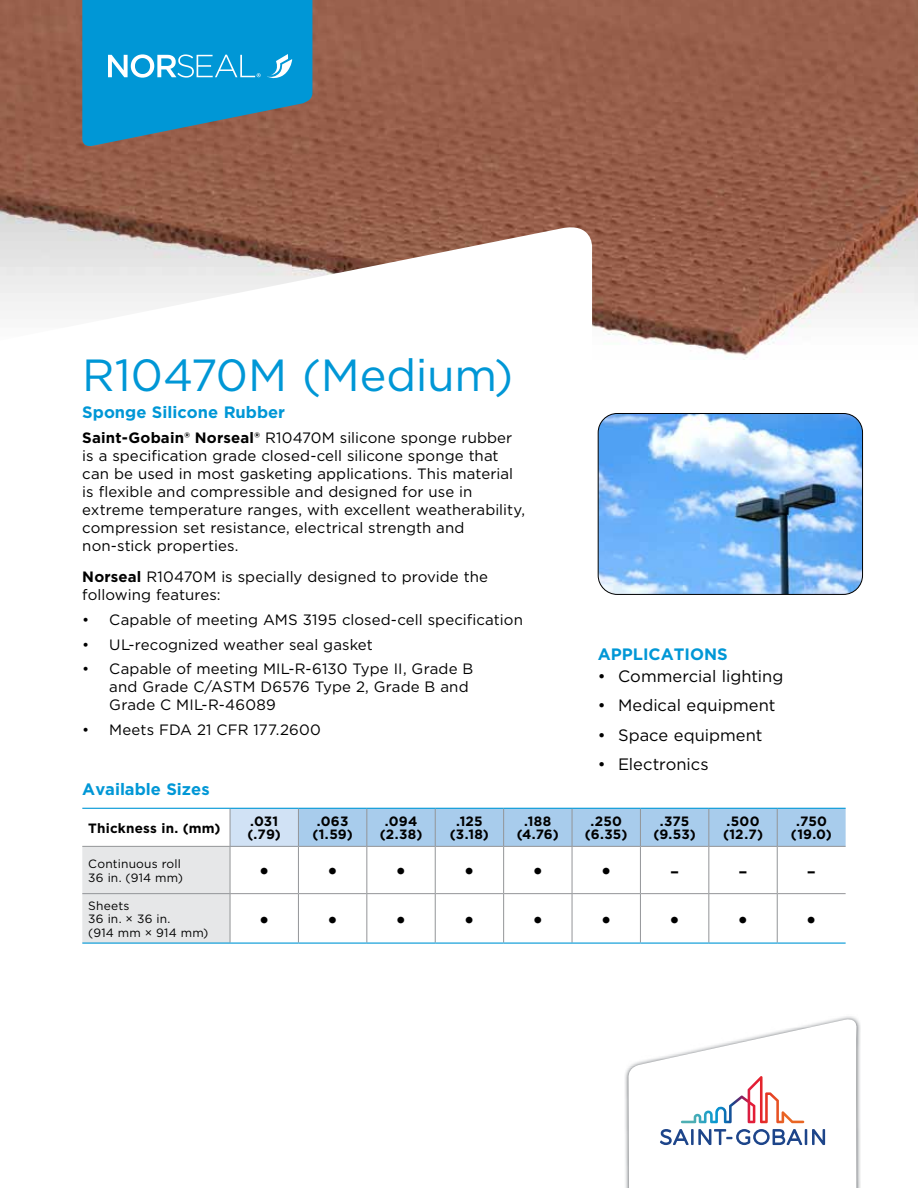
<style>
.page{position:relative;width:918px;height:1188px;background:#fff}
.page>*{position:absolute;margin:0;border:0;box-sizing:border-box;transform-origin:0 0}
.t1{font:45px "Gotham";letter-spacing:-.005em;color:#0097d6}
.t2{font:25.5px "Gotham";color:#000}
.t3{font:16.5px "Gotham";color:#000}
.t4{font:700 16.5px "Gotham";color:#0097d6}
.t5{font:15px/18px "Gotham";letter-spacing:.005em;color:#000}
.t6{font:700 13.5px/13.5px "Gotham";letter-spacing:.015em;color:#000;text-align:center}
.t7{font:12px/13.5px "Gotham";letter-spacing:.015em;color:#000}
.s1{font-weight:700}
</style>
<div class="page">
<img style="left:625px;top:1019px;width:236px;height:169px">
<svg style="left:628px;top:1016px;width:229px;height:172px"></svg>
<img style="left:0;top:0;width:918px;height:358px">
<img style="left:598px;top:413px;width:265px;height:181px">
<div style="left:598px;top:413px;width:265px;height:182px;border:1px solid #000;border-radius:19px"></div>
<svg style="left:0;top:222px;width:592px;height:710px"></svg>
<div style="left:230px;top:808px;width:68px;height:38px;background:#d1e2f5"></div>
<div style="left:299px;top:809px;width:547px;height:37px;background:#a8ccec"></div>
<div style="left:82px;top:847px;width:148px;height:96px;background:#e6e7e8"></div>
<hr style="left:298px;top:809px;width:1px;height:37px;background:#939598">
<hr style="left:298px;top:808px;width:69px;height:1px;background:#0097d6">
<hr style="left:367px;top:808px;width:68px;height:1px;background:#0097d6">
<hr style="left:435px;top:808px;width:69px;height:1px;background:#0097d6">
<hr style="left:504px;top:808px;width:68px;height:1px;background:#0097d6">
<hr style="left:572px;top:808px;width:68px;height:1px;background:#0097d6">
<hr style="left:298px;top:846px;width:69px;height:1px;background:#939598">
<hr style="left:367px;top:846px;width:68px;height:1px;background:#939598">
<hr style="left:435px;top:846px;width:69px;height:1px;background:#939598">
<hr style="left:504px;top:846px;width:68px;height:1px;background:#939598">
<hr style="left:572px;top:846px;width:68px;height:1px;background:#939598">
<hr style="left:366px;top:809px;width:1px;height:37px;background:#939598">
<hr style="left:435px;top:809px;width:1px;height:37px;background:#939598">
<hr style="left:503px;top:809px;width:1px;height:37px;background:#939598">
<hr style="left:572px;top:809px;width:1px;height:37px;background:#939598">
<hr style="left:640px;top:809px;width:1px;height:37px;background:#939598">
<hr style="left:708px;top:809px;width:1px;height:37px;background:#939598">
<hr style="left:777px;top:809px;width:1px;height:37px;background:#939598">
<hr style="left:640px;top:847px;width:1px;height:46px;background:#939598">
<hr style="left:708px;top:847px;width:1px;height:46px;background:#939598">
<hr style="left:777px;top:847px;width:1px;height:46px;background:#939598">
<hr style="left:640px;top:894px;width:1px;height:49px;background:#939598">
<hr style="left:708px;top:894px;width:1px;height:49px;background:#939598">
<hr style="left:777px;top:894px;width:1px;height:49px;background:#939598">
<hr style="left:230px;top:846px;width:68px;height:1px;background:#939598">
<hr style="left:230px;top:847px;width:1px;height:46px;background:#939598">
<hr style="left:298px;top:847px;width:1px;height:46px;background:#939598">
<hr style="left:366px;top:847px;width:1px;height:46px;background:#939598">
<hr style="left:435px;top:847px;width:1px;height:46px;background:#939598">
<hr style="left:503px;top:847px;width:1px;height:46px;background:#939598">
<hr style="left:572px;top:847px;width:1px;height:46px;background:#939598">
<hr style="left:640px;top:846px;width:69px;height:1px;background:#939598">
<hr style="left:709px;top:846px;width:68px;height:1px;background:#939598">
<hr style="left:777px;top:846px;width:69px;height:1px;background:#939598">
<hr style="left:82px;top:893px;width:148px;height:1px;background:#939598">
<hr style="left:230px;top:893px;width:68px;height:1px;background:#939598">
<hr style="left:230px;top:894px;width:1px;height:49px;background:#939598">
<hr style="left:298px;top:893px;width:69px;height:1px;background:#939598">
<hr style="left:298px;top:894px;width:1px;height:49px;background:#939598">
<hr style="left:367px;top:893px;width:68px;height:1px;background:#939598">
<hr style="left:366px;top:894px;width:1px;height:49px;background:#939598">
<hr style="left:435px;top:893px;width:69px;height:1px;background:#939598">
<hr style="left:435px;top:894px;width:1px;height:49px;background:#939598">
<hr style="left:504px;top:893px;width:68px;height:1px;background:#939598">
<hr style="left:503px;top:894px;width:1px;height:49px;background:#939598">
<hr style="left:572px;top:893px;width:68px;height:1px;background:#939598">
<hr style="left:572px;top:894px;width:1px;height:49px;background:#939598">
<hr style="left:640px;top:893px;width:69px;height:1px;background:#939598">
<hr style="left:709px;top:893px;width:68px;height:1px;background:#939598">
<hr style="left:777px;top:893px;width:69px;height:1px;background:#939598">
<hr style="left:82px;top:943px;width:148px;height:1px;background:#0097d6">
<hr style="left:230px;top:943px;width:68px;height:1px;background:#0097d6">
<hr style="left:298px;top:943px;width:69px;height:1px;background:#0097d6">
<hr style="left:367px;top:943px;width:68px;height:1px;background:#0097d6">
<hr style="left:435px;top:943px;width:69px;height:1px;background:#0097d6">
<hr style="left:504px;top:943px;width:68px;height:1px;background:#0097d6">
<hr style="left:572px;top:943px;width:68px;height:1px;background:#0097d6">
<hr style="left:640px;top:943px;width:69px;height:1px;background:#0097d6">
<hr style="left:709px;top:943px;width:68px;height:1px;background:#0097d6">
<hr style="left:777px;top:943px;width:69px;height:1px;background:#0097d6">
<hr style="left:230px;top:808px;width:68px;height:1px;background:#0097d6">
<hr style="left:640px;top:808px;width:69px;height:1px;background:#0097d6">
<hr style="left:709px;top:808px;width:68px;height:1px;background:#0097d6">
<hr style="left:777px;top:808px;width:69px;height:1px;background:#0097d6">
<hr style="left:82px;top:808px;width:148px;height:1px;background:#0097d6">
<hr style="left:230px;top:809px;width:1px;height:37px;background:#939598">
<hr style="left:82px;top:846px;width:148px;height:1px;background:#939598">
<svg style="left:82px;top:0;width:230px;height:148px;background:#2191c0"></svg>
<h1 class="t1" style="left:82px;top:347px;width:433px">R10470M (Medium)</h1>
<p class="t4" style="left:82px;top:401px;width:204px">Sponge Silicone Rubber</p>
<p class="t5" style="left:82px;top:428px;width:444px"><span class="s1">Saint-Gobain® Norseal®</span> R10470M silicone sponge rubber is a specification grade closed-cell silicone sponge that can be used in most gasketing applications. This material is flexible and compressible and designed for use in extreme temperature ranges, with excellent weatherability, compression set resistance, electrical strength and non-stick properties.</p>
<p class="t5" style="left:82px;top:567px;width:407px"><span class="s1">Norseal</span> R10470M is specially designed to provide the following features:</p>
<p class="t5" style="left:82px;top:610px;width:442px">• Capable of meeting AMS 3195 closed-cell specification</p>
<p class="t5" style="left:82px;top:635px;width:292px">• UL-recognized weather seal gasket</p>
<p class="t5" style="left:109px;top:660px;width:366px;text-indent:-27px">• Capable of meeting MIL-R-6130 Type II, Grade B and Grade C/ASTM D6576 Type 2, Grade B and<br>Grade C MIL-R-46089</p>
<p class="t5" style="left:82px;top:720px;width:240px">• Meets FDA 21 CFR 177.2600</p>
<p class="t4" style="left:598px;top:643px;width:131px">APPLICATIONS</p>
<p class="t3" style="left:598px;top:666px;width:187px">• Commercial lighting</p>
<p class="t3" style="left:598px;top:695px;width:179px">• Medical equipment</p>
<p class="t3" style="left:598px;top:724px;width:166px">• Space equipment</p>
<p class="t3" style="left:598px;top:754px;width:113px">• Electronics</p>
<p class="t4" style="left:82px;top:778px;width:129px">Available Sizes</p>
<p class="t6" style="left:88px;top:821px;width:134px">Thickness in. (mm)</p>
<p class="t6" style="left:248px;top:814px;width:35px;text-align:left">.031 (.79)</p>
<p class="t6" style="left:312px;top:814px;width:42px">.063 (1.59)</p>
<p class="t6" style="left:380px;top:814px;width:44px">.094 (2.38)</p>
<p class="t6" style="left:450px;top:814px;width:41px">.125 (3.18)</p>
<p class="t6" style="left:517px;top:814px;width:44px">.188 (4.76)</p>
<p class="t6" style="left:585px;top:814px;width:44px">.250 (6.35)</p>
<p class="t6" style="left:653px;top:814px;width:44px">.375 (9.53)</p>
<p class="t6" style="left:723px;top:814px;width:41px;text-align:left">.500 (12.7)</p>
<p class="t6" style="left:791px;top:814px;width:42px">.750 (19.0)</p>
<p class="t7" style="left:88px;top:857px;width:96px">Continuous roll<br>36 in. (914 mm)</p>
<h2 class="t2" style="left:258px;top:855px;width:82px">• •</h2>
<h2 class="t2" style="left:395px;top:855px;width:82px">• •</h2>
<h2 class="t2" style="left:532px;top:855px;width:82px">• •</h2>
<h2 class="t2" style="left:669px;top:855px;width:80px">- -</h2>
<h2 class="t2" style="left:806px;top:855px;width:12px">-</h2>
<p class="t7" style="left:88px;top:898px;width:122px">Sheets<br>36 in. × 36 in.<br>(914 mm × 914 mm)</p>
<h2 class="t2" style="left:258px;top:903px;width:82px">• •</h2>
<h2 class="t2" style="left:395px;top:903px;width:82px">• •</h2>
<h2 class="t2" style="left:532px;top:903px;width:82px">• •</h2>
<h2 class="t2" style="left:668px;top:903px;width:82px">• •</h2>
<h2 class="t2" style="left:805px;top:903px;width:14px">•</h2>
</div>
